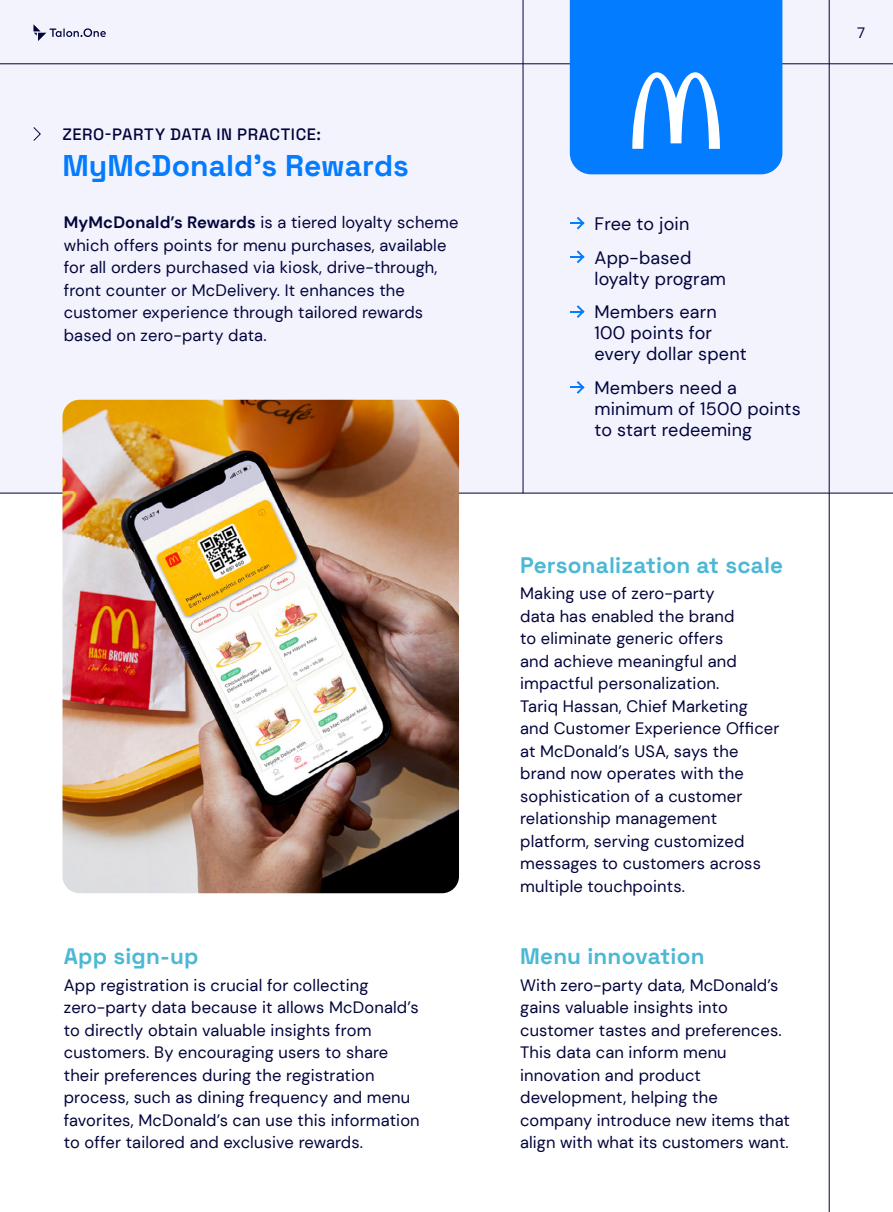
<style>
.page{position:relative;width:893px;height:1212px;background:#fff}
.page>*{position:absolute;margin:0;border:0;box-sizing:border-box;transform-origin:0 0}
.Page_Title{font:700 30px "Space Grotesk";color:#047cff}
.t1{font:700 22.5px "Space Grotesk";letter-spacing:.01em;color:#4cb8d4}
.t2{font:18px/21px "DM Sans";letter-spacing:.01em;color:#02043b}
.t3{font:16.5px/22.5px "DM Sans";letter-spacing:.01em;color:#02043b}
.Page_Title-2{font:500 16.5px "Space Grotesk";letter-spacing:.03em;color:#02043b}
.t4{font:15px "DM Sans";color:#02043b}
.s1{font-weight:700}
</style>
<div class="page">
<hr style="left:829px;top:0;width:1px;height:1212px;background:#02043b">
<div style="left:0;top:0;width:893px;height:493px;background:#f3f3fe"></div>
<hr style="left:523px;top:0;width:1px;height:493px;background:#02043b">
<svg style="left:570px;top:217px;width:14px;height:12px"></svg>
<svg style="left:570px;top:250px;width:14px;height:13px"></svg>
<svg style="left:570px;top:305px;width:14px;height:13px"></svg>
<svg style="left:570px;top:381px;width:14px;height:13px"></svg>
<svg style="left:33px;top:127px;width:8px;height:14px"></svg>
<hr style="left:0;top:493px;width:893px;height:1px;background:#02043b">
<svg style="left:570px;top:0;width:212px;height:174px;background:#1585fe"></svg>
<img style="left:63px;top:400px;width:396px;height:493px">
<svg style="left:33px;top:24px;width:73px;height:17px"></svg>
<p class="Page_Title-2" style="left:63px;top:122px;width:260px">ZERO-PARTY DATA IN PRACTICE:</p>
<p class="Page_Title" style="left:63px;top:143px;width:348px">MyMcDonald’s Rewards</p>
<p class="t3" style="left:64px;top:211px;width:396px"><span class="s1">MyMcDonald’s Rewards</span> is a tiered loyalty scheme which offers points for menu purchases, available for all orders purchased via kiosk, drive‑through, front counter or McDelivery. It enhances the customer experience through tailored rewards based on zero‑party data.</p>
<p class="t2" style="left:594px;top:213px;width:96px">Free to join</p>
<p class="t2" style="left:594px;top:247px;width:133px">App-based loyalty program</p>
<p class="t2" style="left:594px;top:302px;width:154px">Members earn<br>100 points for every dollar spent</p>
<p class="t2" style="left:594px;top:377px;width:208px">Members need a minimum of 1500 points to start redeeming</p>
<p class="t1" style="left:64px;top:939px;width:136px">App sign-up</p>
<p class="t3" style="left:64px;top:973px;width:357px">App registration is crucial for collecting zero‑party data because it allows McDonald’s to directly obtain valuable insights from customers. By encouraging users to share their preferences during the registration process, such as dining frequency and menu favorites, McDonald’s can use this information to offer tailored and exclusive rewards.</p>
<p class="t1" style="left:520px;top:548px;width:265px">Personalization at scale</p>
<p class="t3" style="left:520px;top:582px;width:261px">Making use of zero-party<br>data has enabled the brand<br>to eliminate generic offers<br>and achieve meaningful and impactful personalization.<br>Tariq Hassan, Chief Marketing and Customer Experience Officer at McDonald’s USA, says the brand now operates with the sophistication of a customer relationship management platform, serving customized messages to customers across multiple touchpoints.</p>
<p class="t1" style="left:520px;top:939px;width:186px">Menu innovation</p>
<p class="t3" style="left:520px;top:973px;width:271px">With zero-party data, McDonald’s gains valuable insights into customer tastes and preferences.<br>This data can inform menu innovation and product development, helping the company introduce new items that align with what its customers want.</p>
<p class="t4" style="left:857px;top:24px;width:9px">7</p>
</div>
